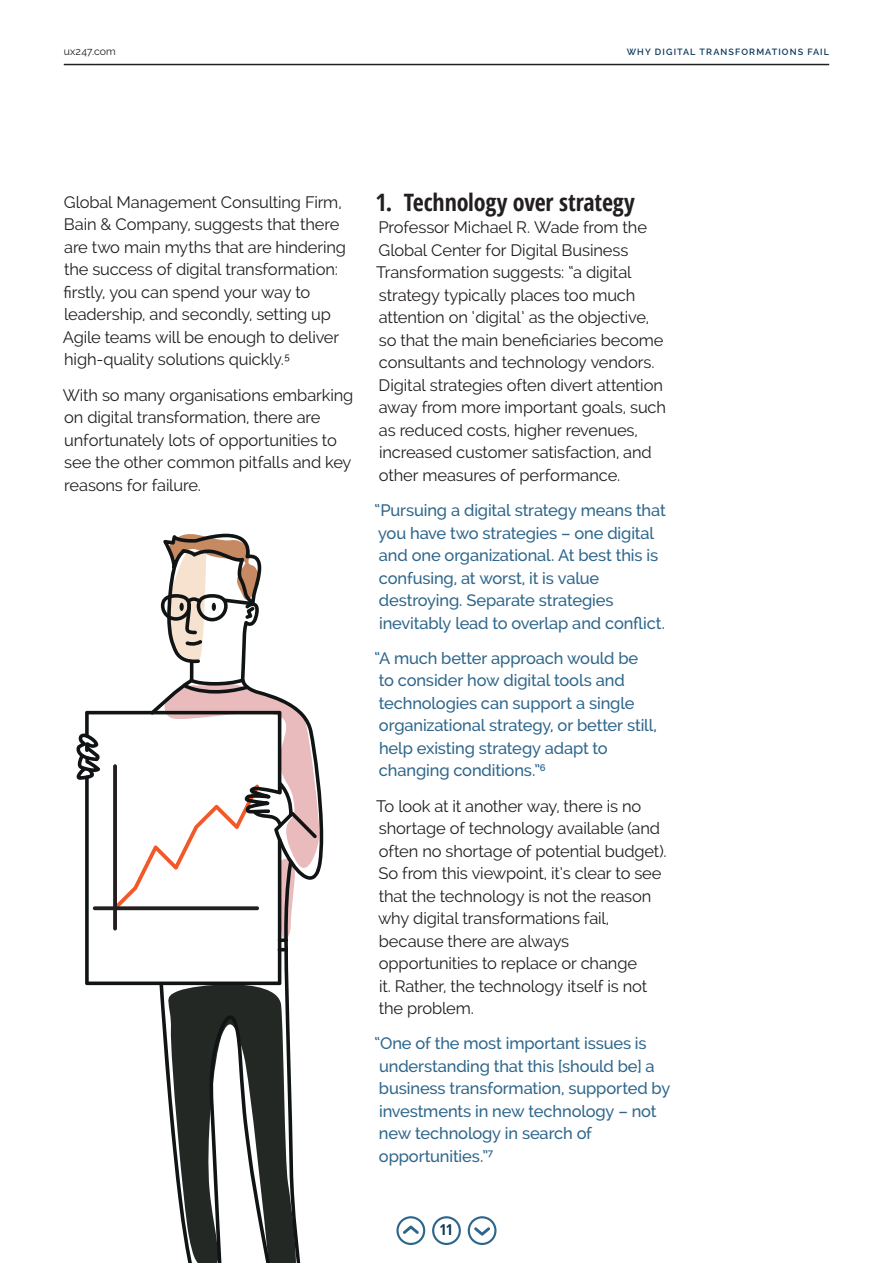
<style>
.page{position:relative;width:893px;height:1263px;background:#fff}
.page>*{position:absolute;margin:0;border:0;box-sizing:border-box;transform-origin:0 0}
.t1{font:700 condensed 24px "Open Sans";letter-spacing:-.005em;color:#231f20}
.t2{font:16.5px/22.5px "Raleway";letter-spacing:-.01em;color:#231f20}
.t3{font:500 16.5px/22.5px "Raleway";letter-spacing:-.01em;color:#2e668b}
.t4{font:700 condensed 15px "Open Sans";color:#0c3759}
.t5{font:10.5px "Raleway";letter-spacing:.015em;color:#231f20}
.t6{font:600 9px "Raleway";letter-spacing:.12em;color:#0c3759}
</style>
<div class="page">
<svg style="left:396px;top:1216px;width:29px;height:29px"></svg>
<hr style="left:64px;top:64px;width:765px;height:1px;background:#231f20">
<svg style="left:432px;top:1216px;width:29px;height:29px"></svg>
<svg style="left:468px;top:1216px;width:28px;height:29px"></svg>
<svg style="left:76px;top:533px;width:247px;height:730px"></svg>
<p class="t5" style="left:64px;top:45px;width:54px">ux247.com</p>
<p class="t6" style="left:627px;top:47px;width:204px">WHY DIGITAL TRANSFORMATIONS FAIL</p>
<p class="t2" style="left:63px;top:191px;width:285px">Global Management Consulting Firm, Bain &amp; Company, suggests that there are two main myths that are hindering the success of digital transformation: firstly, you can spend your way to leadership, and secondly, setting up Agile teams will be enough to deliver high-quality solutions quickly.<sup>5</sup></p>
<p class="t2" style="left:63px;top:383px;width:292px">With so many organisations embarking on digital transformation, there are unfortunately lots of opportunities to see the other common pitfalls and key reasons for failure.</p>
<h1 class="t1" style="left:376px;top:185px;width:261px">1. Technology over strategy</h1>
<p class="t2" style="left:376px;top:216px;width:291px">Professor Michael R. Wade from the Global Center for Digital Business Transformation suggests: “a digital strategy typically places too much attention on ‘digital’ as the objective, so that the main beneficiaries become consultants and technology vendors.<br>Digital strategies often divert attention away from more important goals, such as reduced costs, higher revenues, increased customer satisfaction, and other measures of performance.</p>
<p class="t3" style="left:374px;top:499px;width:293px">“Pursuing a digital strategy means that you have two strategies – one digital and one organizational. At best this is confusing, at worst, it is value destroying. Separate strategies inevitably lead to overlap and conflict.</p>
<p class="t3" style="left:374px;top:647px;width:284px">“A much better approach would be to consider how digital tools and technologies can support a single organizational strategy, or better still, help existing strategy adapt to changing conditions.”<sup>6</sup></p>
<p class="t2" style="left:376px;top:794px;width:292px">To look at it another way, there is no shortage of technology available (and often no shortage of potential budget).<br>So from this viewpoint, it’s clear to see that the technology is not the reason why digital transformations fail, because there are always opportunities to replace or change<br>it. Rather, the technology itself is not the problem.</p>
<p class="t3" style="left:374px;top:1032px;width:297px">“One of the most important issues is understanding that this [should be] a business transformation, supported by investments in new technology – not new technology in search of opportunities.”<sup>7</sup></p>
<p class="t4" style="left:439px;top:1219px;width:15px">11</p>
</div>
